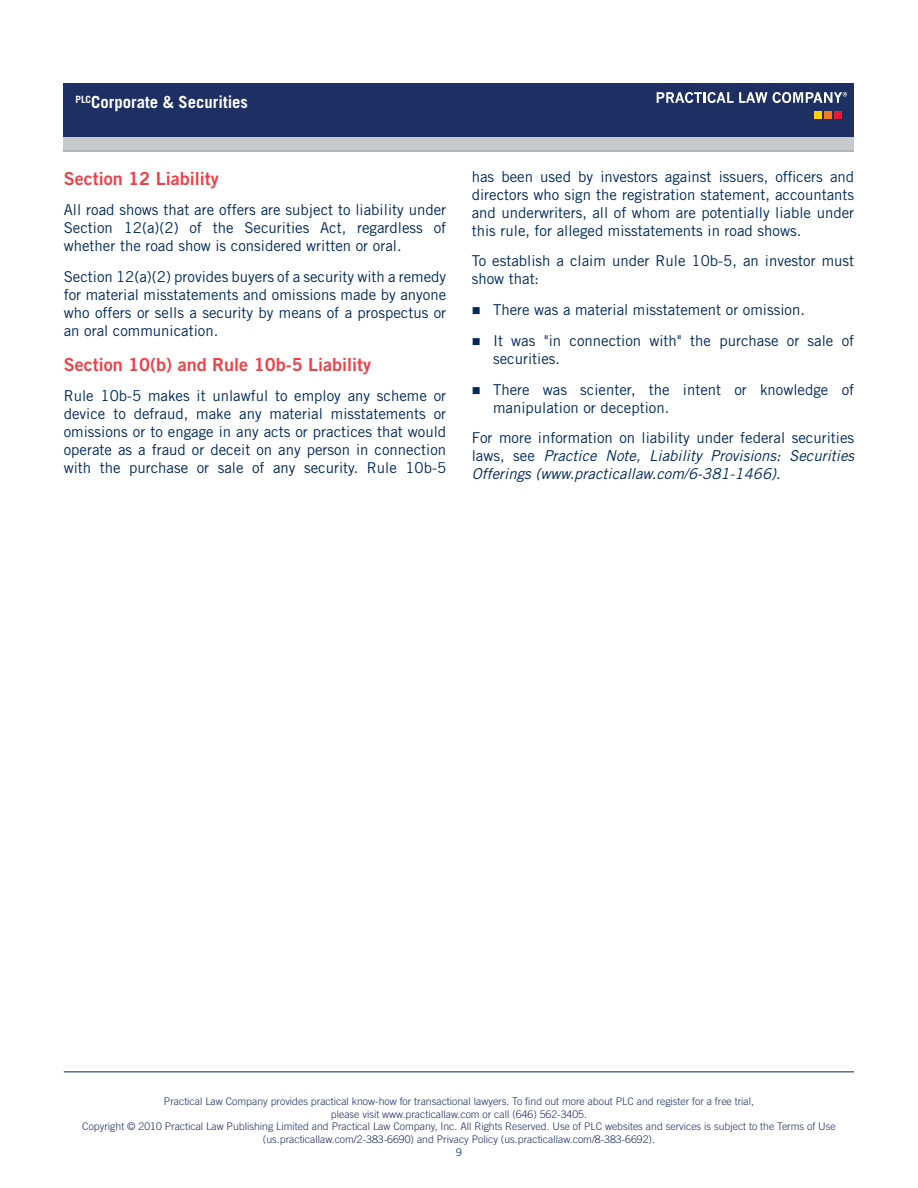
<style>
.page{position:relative;width:918px;height:1188px;background:#fff}
.page>*{position:absolute;margin:0;border:0;box-sizing:border-box;transform-origin:0 0}
.para{font:18px "Trade Gothic Bold Two";color:#ee4146}
.t1{font:700 16.65px "Trade Gothic";color:#fff}
.bulleted1{font:15px/18px "Trade Gothic";color:#00295c}
.para-2{font:15px/18px "Trade Gothic";color:#00295c;text-align:justify}
.bulleted1-2{font:italic 15px/18px "Trade Gothic";color:#00295c;text-align:justify}
.t2{font:300 10.5px/12.6px "Trade Gothic";color:#1d2f63;text-align:center}
.t3{font:300 10.5px "Trade Gothic";color:#00295c}
.s1{font-style:normal}
</style>
<div class="page">
<hr style="left:64px;top:1071px;width:790px;height:1px;background:#00295c">
<div style="left:64px;top:83px;width:790px;height:54px;background:#1d2f63"></div>
<div style="left:64px;top:137px;width:790px;height:13px;background:#c6cacd"></div>
<hr style="left:64px;top:150px;width:790px;height:2px;background:#b0b4bb">
<svg style="left:657px;top:92px;width:110px;height:11px"></svg>
<div style="left:815px;top:111px;width:7px;height:8px;background:#fed105"></div>
<div style="left:825px;top:111px;width:7px;height:8px;background:#f47b21"></div>
<div style="left:835px;top:111px;width:7px;height:8px;background:#e51836"></div>
<svg style="left:773px;top:92px;width:74px;height:11px"></svg>
<p class="t1" style="left:76px;top:92px;width:174px"><sup>PLC</sup>Corporate &amp; Securities</p>
<p class="para" style="left:64px;top:167px;width:156px">Section 12 Liability</p>
<p class="para-2" style="left:64px;top:201px;width:384px">All road shows that are offers are subject to liability under Section 12(a)(2) of the Securities Act, regardless of whether the road show is considered written or oral.</p>
<p class="para-2" style="left:64px;top:268px;width:384px">Section 12(a)(2) provides buyers of a security with a remedy for material misstatements and omissions made by anyone who offers or sells a security by means of a prospectus or an oral communication.</p>
<p class="para" style="left:64px;top:353px;width:309px">Section 10(b) and Rule 10b-5 Liability</p>
<p class="bulleted1" style="left:64px;top:387px;width:384px;text-align:justify">Rule 10b-5 makes it unlawful to employ any scheme or device to defraud, make any material misstatements or omissions or to engage in any acts or practices that would operate as a fraud or deceit on any person in connection with the purchase or sale of any security. Rule 10b-5</p>
<p class="bulleted1" style="left:472px;top:167px;width:384px;text-align:justify">has been used by investors against issuers, officers and directors who sign the registration statement, accountants and underwriters, all of whom are potentially liable under this rule, for alleged misstatements in road shows.</p>
<p class="bulleted1" style="left:472px;top:252px;width:384px">To establish a claim under Rule 10b-5, an investor must show that:</p>
<p class="bulleted1" style="left:493px;top:301px;width:313px">There was a material misstatement or omission.</p>
<p class="bulleted1" style="left:493px;top:331px;width:363px">It was "in connection with" the purchase or sale of securities.</p>
<p class="bulleted1" style="left:493px;top:380px;width:363px">There was scienter, the intent or knowledge of manipulation or deception.</p>
<p class="bulleted1-2" style="left:472px;top:429px;width:384px"><span class="s1">For more information on liability under federal securities laws, see</span> Practice Note, Liability Provisions: Securities Offerings (www.practicallaw.com/6-381-1466)<span class="s1">.</span></p>
<p class="t2" style="left:82px;top:1095px;width:755px">Practical Law Company provides practical know-how for transactional lawyers. To find out more about PLC and register for a free trial,<br>please visit www.practicallaw.com or call (646) 562-3405.<br>Copyright © 2010 Practical Law Publishing Limited and Practical Law Company, Inc. All Rights Reserved. Use of PLC websites and services is subject to the Terms of Use (us.practicallaw.com/2-383-6690) and Privacy Policy (us.practicallaw.com/8-383-6692).</p>
<p class="t3" style="left:456px;top:1146px;width:7px">9</p>
</div>
